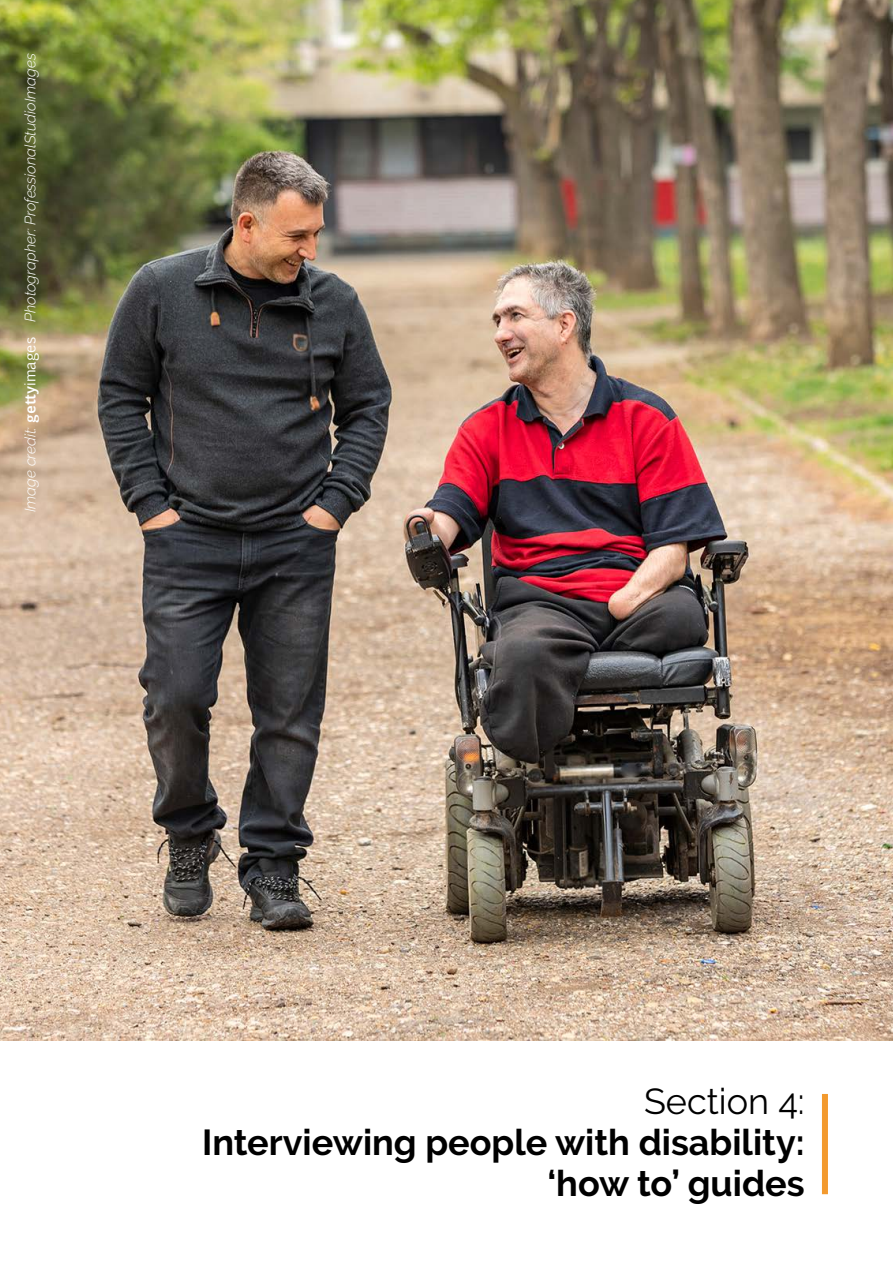
<style>
.page{position:relative;width:893px;height:1263px;background:#fff}
.page>*{position:absolute;margin:0;border:0;box-sizing:border-box;transform-origin:0 0}
.t1{font:700 36px/40.5px "Raleway";color:#000;text-align:right}
.t2{font:36px "Raleway";color:#000}
.t3{font:italic 300 15px "Raleway";color:#fff}
.s1{font-family:"Euphemia UCAS";font-weight:700;font-style:normal}
.s2{font-family:"Euphemia UCAS";font-weight:400;font-style:normal}
</style>
<div class="page">
<div style="left:822px;top:1094px;width:6px;height:100px;background:#f39a2e"></div>
<img style="left:0;top:0;width:893px;height:1041px">
<p class="t3" style="left:21px;top:512px;width:461px;rotate:-90deg">Image credit: <span class="s1">getty</span><span class="s2">images</span> Photographer: ProfessionalStudioImages</p>
<h1 class="t2" style="left:644px;top:1080px;width:162px">Section 4:</h1>
<h1 class="t1" style="left:202px;top:1122px;width:604px">Interviewing people with disability: ‘how to’ guides</h1>
</div>
